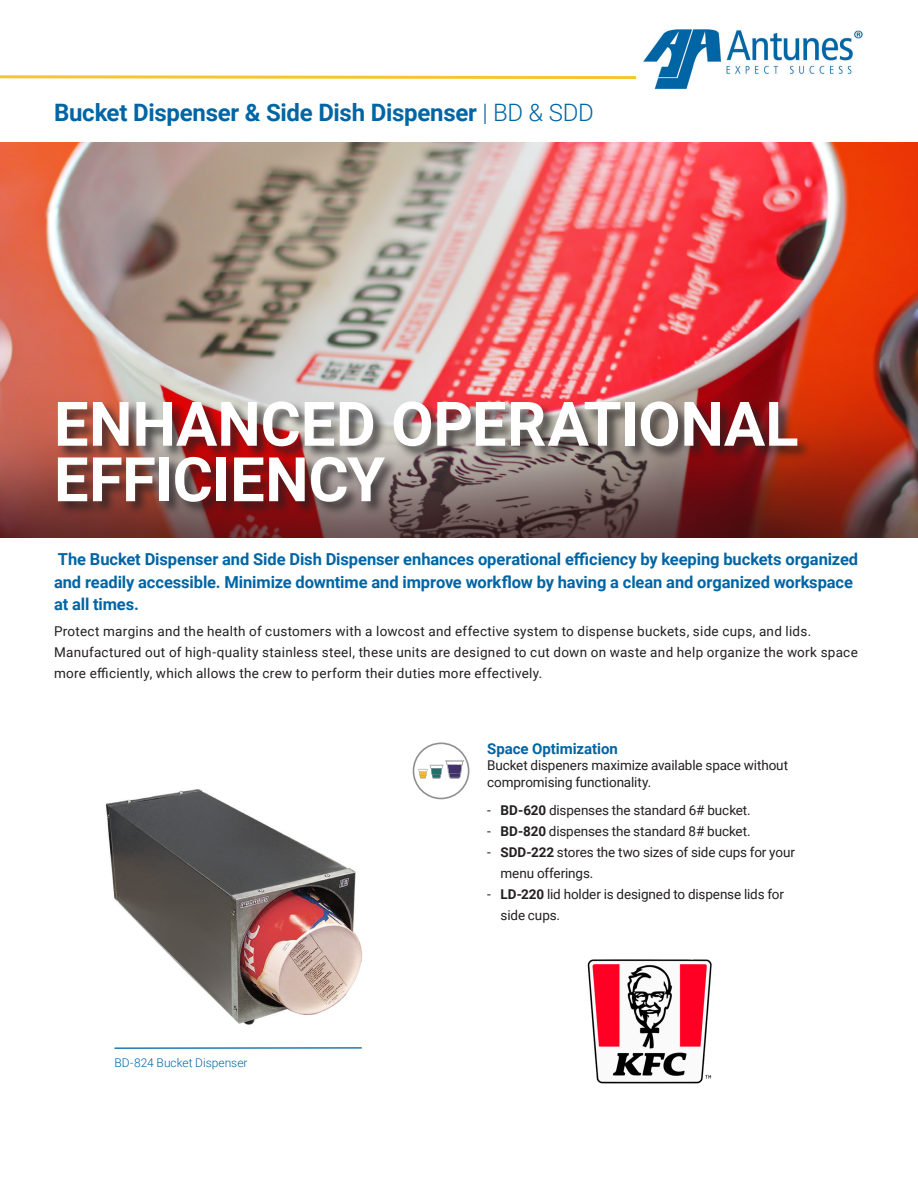
<style>
.page{position:relative;width:918px;height:1188px;background:#fff}
.page>*{position:absolute;margin:0;border:0;box-sizing:border-box;transform-origin:0 0}
.t1{font:700 61.5px "Roboto";letter-spacing:-.005em;color:#fff}
.t2{font:700 24px "Roboto";letter-spacing:-.01em;color:#0065a4}
.t3{font:700 16.5px/22.5px "Roboto";letter-spacing:-.005em;color:#0065a4}
.t4{font:700 15px "Roboto";letter-spacing:-.005em;color:#0065a4}
.t5{font:13.5px/21px "Roboto";letter-spacing:.01em;color:#231f20}
.t6{font:13.5px "Roboto";letter-spacing:-.01em;color:#231f20}
.t7{font:300 12px "Roboto";color:#0065a4}
.s1{font-weight:300}
.s2{font-weight:700}
</style>
<div class="page">
<svg style="left:0;top:75px;width:637px;height:5px"></svg>
<img style="left:643px;top:29px;width:220px;height:61px">
<img style="left:0;top:142px;width:918px;height:396px">
<hr style="left:114px;top:1047px;width:248px;height:2px;background:#0065a4">
<div style="left:56px;top:400px;width:756px;height:116px;background:#231f20;opacity:.75"></div>
<img style="left:587px;top:959px;width:125px;height:125px">
<div style="left:413px;top:743px;width:56px;height:56px;border:2px solid #8f9191;border-radius:50%"></div>
<svg style="left:418px;top:760px;width:46px;height:18px"></svg>
<img style="left:105px;top:789px;width:257px;height:236px">
<p class="t2" style="left:54px;top:96px;width:541px">Bucket Dispenser &amp; Side Dish Dispenser <span class="s1">| BD &amp; SDD</span></p>
<p class="t1" style="left:54px;top:381px;width:746px">ENHANCED OPERATIONAL</p>
<p class="t1" style="left:54px;top:436px;width:333px">EFFICIENCY</p>
<p class="t3" style="left:54px;top:548px;width:806px">The Bucket Dispenser and Side Dish Dispenser enhances operational efficiency by keeping buckets organized and readily accessible. Minimize downtime and improve workflow by having a clean and organized workspace at all times.</p>
<p class="t5" style="left:54px;top:620px;width:759px">Protect margins and the health of customers with a lowcost and effective system to dispense buckets, side cups, and lids.</p>
<p class="t5" style="left:54px;top:641px;width:805px">Manufactured out of high-quality stainless steel, these units are designed to cut down on waste and help organize the work space more efficiently, which allows the crew to perform their duties more effectively.</p>
<p class="t7" style="left:114px;top:1054px;width:135px">BD-824 Bucket Dispenser</p>
<p class="t4" style="left:487px;top:738px;width:132px">Space Optimization</p>
<p class="t6" style="left:487px;top:756px;width:303px">Bucket dispeners maximize available space without</p>
<p class="t6" style="left:487px;top:772px;width:166px">compromising functionality.</p>
<p class="t6" style="left:487px;top:801px;width:265px">- <span class="s2">BD-620</span> dispenses the standard 6# bucket.</p>
<p class="t6" style="left:487px;top:822px;width:265px">- <span class="s2">BD-820</span> dispenses the standard 8# bucket.</p>
<p class="t6" style="left:487px;top:843px;width:309px">- <span class="s2">SDD-222</span> stores the two sizes of side cups for your</p>
<p class="t6" style="left:501px;top:864px;width:94px">menu offerings.</p>
<p class="t6" style="left:487px;top:885px;width:298px">- <span class="s2">LD-220</span> lid holder is designed to dispense lids for</p>
<p class="t6" style="left:501px;top:906px;width:61px">side cups.</p>
</div>
